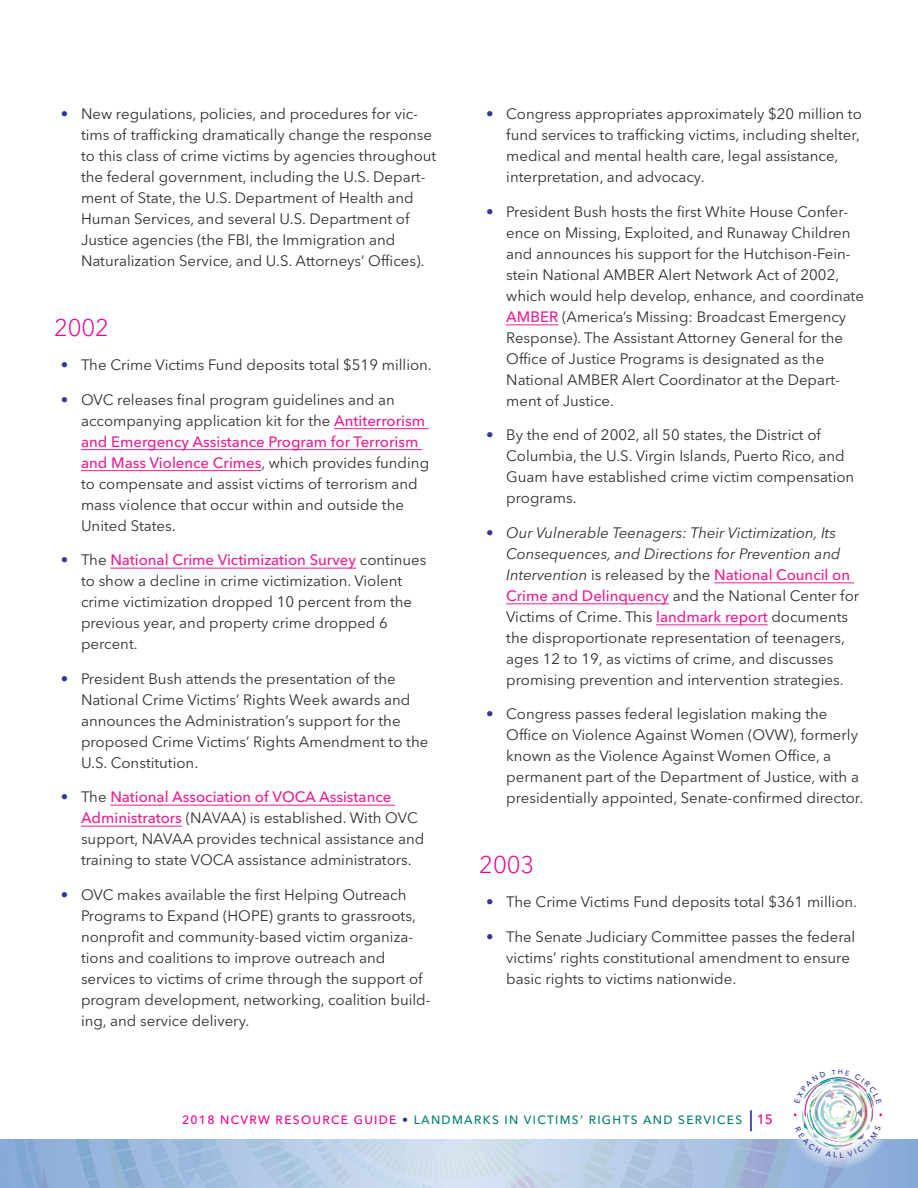
<style>
.page{position:relative;width:918px;height:1188px;background:#fff}
.page>*{position:absolute;margin:0;border:0;box-sizing:border-box;transform-origin:0 0}
.Head_1{font:300 24px "Avenir Next LT Pro";color:#ed028c}
.t1{font:15px/21px "Avenir Next LT Pro";color:#312f30}
.t2{font:500 12px "Avenir Next LT Pro";letter-spacing:.11em;color:#007f6f}
.s1{color:#333795}
.s2{font-weight:500;color:#ed1e91}
.s3{font-style:italic}
.s4{color:#ed028c}
.s5{color:#2e3092}
.s6{font-size:21px;color:#2e3092}
.s7{font-size:13.5px;color:#ed028c}
</style>
<div class="page">
<div style="left:0;top:1139px;width:918px;height:49px;background:#89abd8"></div>
<hr style="left:334px;top:428px;width:95px;height:1px;background:#ed1e91">
<hr style="left:81px;top:449px;width:341px;height:1px;background:#ed1e91">
<hr style="left:81px;top:470px;width:180px;height:1px;background:#ed1e91">
<hr style="left:110px;top:568px;width:246px;height:1px;background:#ed1e91">
<hr style="left:110px;top:805px;width:285px;height:1px;background:#ed1e91">
<hr style="left:81px;top:826px;width:101px;height:1px;background:#ed1e91">
<hr style="left:506px;top:324px;width:52px;height:1px;background:#ed1e91">
<hr style="left:714px;top:582px;width:140px;height:1px;background:#ed1e91">
<hr style="left:506px;top:603px;width:163px;height:1px;background:#ed1e91">
<hr style="left:656px;top:624px;width:112px;height:1px;background:#ed1e91">
<svg style="left:15px;top:1077px;width:870px;height:111px"></svg>
<p class="t1" style="left:81px;top:104px;width:357px;text-indent:-20px"><span class="s1">•</span> New regulations, policies, and procedures for vic&shy;tims of trafficking dramatically change the response to this class of crime victims by agencies throughout the federal government, including the U.S. Depart&shy;ment of State, the U.S. Department of Health and Human Services, and several U.S. Department of Justice agencies (the FBI, the Immigration and Naturalization Service, and U.S. Attorneys’ Offices).</p>
<p class="Head_1" style="left:54px;top:313px;width:57px">2002</p>
<p class="t1" style="left:61px;top:354px;width:373px"><span class="s1">•</span> The Crime Victims Fund deposits total $519 million.</p>
<p class="t1" style="left:81px;top:389px;width:350px;text-indent:-20px"><span class="s1">•</span> OVC releases final program guidelines and an accompanying application kit for the <span class="s2">Antiterrorism and Emergency Assistance Program for Terrorism and Mass Violence Crimes</span>, which provides funding to compensate and assist victims of terrorism and mass violence that occur within and outside the United States.</p>
<p class="t1" style="left:81px;top:549px;width:347px;text-indent:-20px"><span class="s1">•</span> The <span class="s2">National Crime Victimization Survey</span> continues to show a decline in crime victimization. Violent crime victimization dropped 10 percent from the previous year, and property crime dropped 6 percent.</p>
<p class="t1" style="left:81px;top:668px;width:349px;text-indent:-20px"><span class="s1">•</span> President Bush attends the presentation of the National Crime Victims’ Rights Week awards and announces the Administration’s support for the proposed Crime Victims’ Rights Amendment to the U.S. Constitution.</p>
<p class="t1" style="left:81px;top:786px;width:345px;text-indent:-20px"><span class="s1">•</span> The <span class="s2">National Association of VOCA Assistance Administrators</span> (NAVAA) is established. With OVC support, NAVAA provides technical assistance and training to state VOCA assistance administrators.</p>
<p class="t1" style="left:81px;top:884px;width:351px;text-indent:-20px"><span class="s1">•</span> OVC makes available the first Helping Outreach Programs to Expand (HOPE) grants to grassroots, nonprofit and community-based victim organiza&shy;tions and coalitions to improve outreach and services to victims of crime through the support of program development, networking, coalition build&shy;ing, and service delivery.</p>
<p class="t1" style="left:506px;top:104px;width:357px;text-indent:-20px"><span class="s1">•</span> Congress appropriates approximately $20 million to fund services to trafficking victims, including shelter, medical and mental health care, legal assistance, interpretation, and advocacy.</p>
<p class="t1" style="left:506px;top:201px;width:359px;text-indent:-20px"><span class="s1">•</span> President Bush hosts the first White House Confer&shy;ence on Missing, Exploited, and Runaway Children and announces his support for the Hutchison-Fein&shy;stein National AMBER Alert Network Act of 2002, which would help develop, enhance, and coordinate <span class="s2">AMBER</span> (America’s Missing: Broadcast Emergency Response). The Assistant Attorney General for the Office of Justice Programs is designated as the National AMBER Alert Coordinator at the Depart&shy;ment of Justice.</p>
<p class="t1" style="left:506px;top:425px;width:350px;text-indent:-20px"><span class="s1">•</span> By the end of 2002, all 50 states, the District of Columbia, the U.S. Virgin Islands, Puerto Rico, and Guam have established crime victim compensation programs.</p>
<p class="t1" style="left:506px;top:522px;width:355px;text-indent:-20px"><span class="s1">•</span> <span class="s3">Our Vulnerable Teenagers: Their Victimization, Its Consequences, and Directions for Prevention and Intervention</span> is released by the <span class="s2">National Council on Crime and Delinquency</span> and the National Center for Victims of Crime. This <span class="s2">landmark report</span> documents the disproportionate representation of teenagers, ages 12 to 19, as victims of crime, and discusses promising prevention and intervention strategies.</p>
<p class="t1" style="left:506px;top:704px;width:359px;text-indent:-20px"><span class="s1">•</span> Congress passes federal legislation making the Office on Violence Against Women (OVW), formerly known as the Violence Against Women Office, a permanent part of the Department of Justice, with a presidentially appointed, Senate-confirmed director.</p>
<p class="Head_1" style="left:479px;top:850px;width:57px">2003</p>
<p class="t1" style="left:486px;top:891px;width:373px"><span class="s1">•</span> The Crime Victims Fund deposits total $361 million.</p>
<p class="t1" style="left:506px;top:926px;width:351px;text-indent:-20px"><span class="s1">•</span> The Senate Judiciary Committee passes the federal victims’ rights constitutional amendment to ensure basic rights to victims nationwide.</p>
<p class="t2" style="left:182px;top:1113px;width:592px"><span class="s4">2018 NCVRW RESOURCE GUIDE</span> <span class="s5">•</span> LANDMARKS IN VICTIMS’ RIGHTS AND SERVICES <span class="s6">|</span> <span class="s7">15</span></p>
</div>
